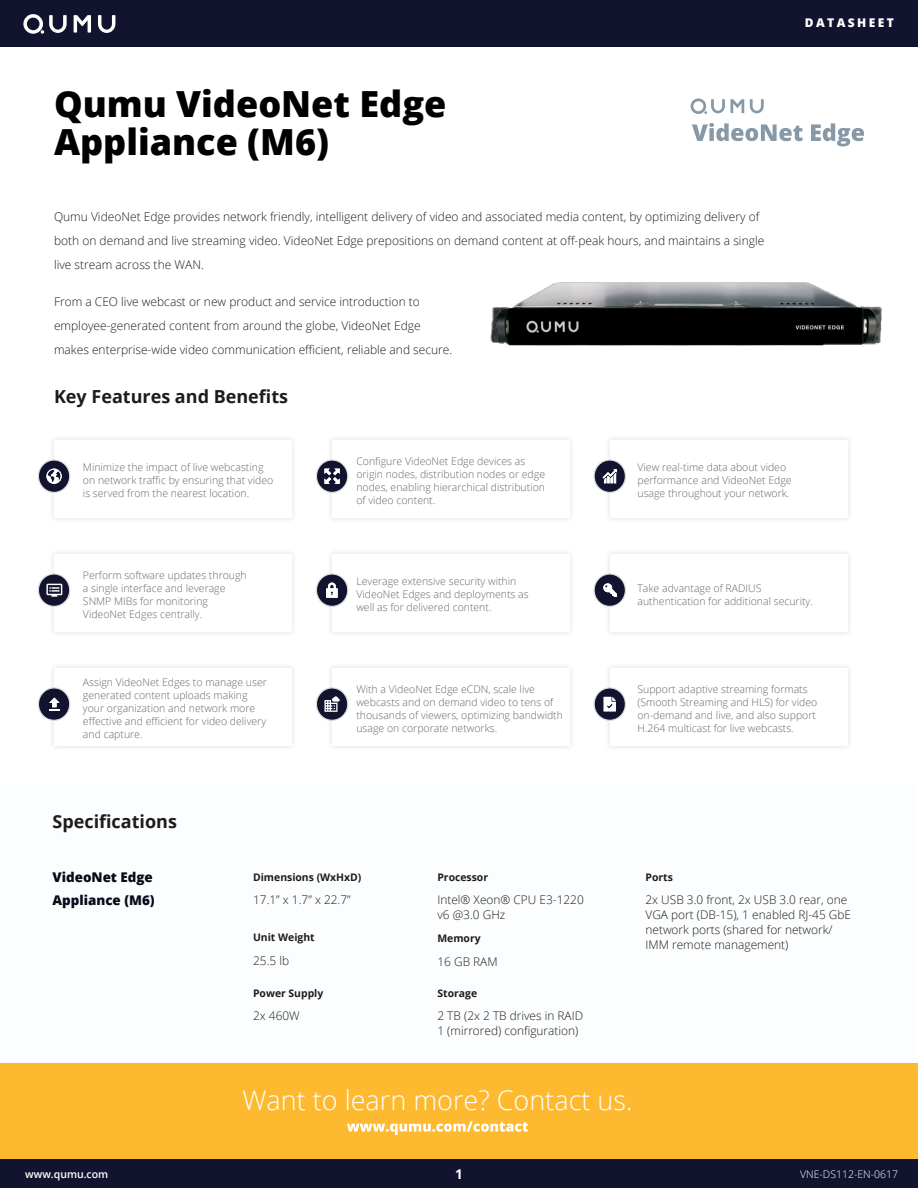
<style>
.page{position:relative;width:918px;height:1188px;background:#fff}
.page>*{position:absolute;margin:0;border:0;box-sizing:border-box;transform-origin:0 0}
.t1{font:800 36px/37.5px "Open Sans";color:#000}
.t2{font:300 27px "Open Sans";color:#fff}
.t3{font:700 18px "Open Sans";color:#1c1c1c}
.t4{font:700 13.5px "Open Sans";color:#fff}
.t5{font:800 13.35px/23.9px "Open Sans";color:#09091a}
.t6{font:300 12px/24px "Open Sans";color:#1c1c1c}
.t7{font:800 12px "Open Sans";letter-spacing:.2em;color:#fff}
.t8{font:300 11.85px/14.9px "Open Sans";color:#1c1c1c}
.t9{font:300 10.5px/13px "Open Sans";color:#61696f}
.t10{font:300 10.5px "Open Sans";color:#fff}
.t11{font:600 10.5px "Open Sans";color:#fff}
.t12{font:700 10.35px "Open Sans";color:#1c1c1c}
</style>
<div class="page">
<div style="left:0;top:1064px;width:918px;height:124px;background:#fdba31"></div>
<div style="left:0;top:0;width:918px;height:47px;background:#12142f"></div>
<div style="left:0;top:1159px;width:918px;height:29px;background:#12142f"></div>
<svg style="left:23px;top:14px;width:92px;height:20px"></svg>
<svg style="left:691px;top:98px;width:73px;height:16px"></svg>
<svg style="left:692px;top:123px;width:111px;height:18px"></svg>
<svg style="left:811px;top:123px;width:53px;height:23px"></svg>
<img style="left:490px;top:282px;width:392px;height:64px">
<div style="left:48px;top:434px;width:250px;height:90px;background:#f8f8f8"></div>
<div style="left:54px;top:440px;width:237px;height:78px;background:#fff"></div>
<div style="left:326px;top:434px;width:250px;height:90px;background:#f8f8f8"></div>
<div style="left:332px;top:440px;width:237px;height:78px;background:#fff"></div>
<div style="left:604px;top:434px;width:250px;height:90px;background:#f8f8f8"></div>
<div style="left:610px;top:440px;width:237px;height:78px;background:#fff"></div>
<div style="left:38px;top:460px;width:32px;height:32px;background:#12142f;border-radius:50%"></div>
<div style="left:38px;top:459px;width:32px;height:34px;border:1px solid #dadcdc;border-radius:50%"></div>
<svg style="left:316px;top:460px;width:32px;height:32px"></svg>
<div style="left:316px;top:459px;width:32px;height:34px;border:1px solid #dadcdc;border-radius:50%"></div>
<div style="left:594px;top:460px;width:31px;height:32px;background:#12142f;border-radius:50%"></div>
<div style="left:594px;top:459px;width:32px;height:34px;border:1px solid #dadcdc;border-radius:50%"></div>
<svg style="left:46px;top:469px;width:16px;height:15px"></svg>
<svg style="left:324px;top:469px;width:16px;height:15px"></svg>
<svg style="left:603px;top:469px;width:14px;height:14px"></svg>
<div style="left:48px;top:548px;width:250px;height:90px;background:#f8f8f8"></div>
<div style="left:54px;top:554px;width:237px;height:78px;background:#fff"></div>
<div style="left:326px;top:548px;width:250px;height:90px;background:#f8f8f8"></div>
<div style="left:332px;top:554px;width:237px;height:78px;background:#fff"></div>
<div style="left:604px;top:548px;width:250px;height:90px;background:#f8f8f8"></div>
<div style="left:610px;top:554px;width:237px;height:78px;background:#fff"></div>
<svg style="left:38px;top:574px;width:32px;height:32px"></svg>
<div style="left:38px;top:573px;width:32px;height:34px;border:1px solid #dadcdc;border-radius:50%"></div>
<div style="left:316px;top:574px;width:32px;height:32px;background:#12142f;border-radius:50%"></div>
<div style="left:316px;top:573px;width:32px;height:34px;border:1px solid #dadcdc;border-radius:50%"></div>
<div style="left:594px;top:574px;width:31px;height:32px;background:#12142f;border-radius:50%"></div>
<div style="left:594px;top:573px;width:32px;height:34px;border:1px solid #dadcdc;border-radius:50%"></div>
<svg style="left:46px;top:584px;width:16px;height:13px"></svg>
<svg style="left:326px;top:583px;width:12px;height:15px"></svg>
<svg style="left:603px;top:583px;width:14px;height:14px"></svg>
<div style="left:48px;top:662px;width:250px;height:90px;background:#f8f8f8"></div>
<div style="left:54px;top:668px;width:237px;height:78px;background:#fff"></div>
<div style="left:326px;top:662px;width:250px;height:90px;background:#f8f8f8"></div>
<div style="left:332px;top:668px;width:237px;height:78px;background:#fff"></div>
<div style="left:604px;top:662px;width:250px;height:90px;background:#f8f8f8"></div>
<div style="left:610px;top:668px;width:237px;height:78px;background:#fff"></div>
<div style="left:38px;top:688px;width:32px;height:32px;background:#12142f;border-radius:50%"></div>
<div style="left:38px;top:687px;width:32px;height:34px;border:1px solid #dadcdc;border-radius:50%"></div>
<div style="left:316px;top:688px;width:32px;height:32px;background:#12142f;border-radius:50%"></div>
<div style="left:316px;top:687px;width:32px;height:34px;border:1px solid #dadcdc;border-radius:50%"></div>
<div style="left:594px;top:688px;width:31px;height:32px;background:#12142f;border-radius:50%"></div>
<div style="left:594px;top:687px;width:32px;height:34px;border:1px solid #dadcdc;border-radius:50%"></div>
<svg style="left:49px;top:698px;width:11px;height:13px"></svg>
<svg style="left:324px;top:696px;width:16px;height:16px"></svg>
<svg style="left:604px;top:697px;width:12px;height:14px"></svg>
<svg style="left:347px;top:1121px;width:181px;height:14px"></svg>
<p class="t7" style="left:805px;top:13px;width:90px">DATASHEET</p>
<h1 class="t1" style="left:54px;top:84px;width:394px">Qumu VideoNet Edge<br>Appliance (M6)</h1>
<p class="t6" style="left:54px;top:204px;width:712px">Qumu VideoNet Edge provides network friendly, intelligent delivery of video and associated media content, by optimizing delivery of both on demand and live streaming video. VideoNet Edge prepositions on demand content at off-peak hours, and maintains a single live stream across the WAN.</p>
<p class="t6" style="left:54px;top:290px;width:400px">From a CEO live webcast or new product and service introduction to employee-generated content from around the globe, VideoNet Edge makes enterprise-wide video communication efficient, reliable and secure.</p>
<h3 class="t3" style="left:54px;top:384px;width:236px">Key Features and Benefits</h3>
<p class="t9" style="left:83px;top:461px;width:192px">Minimize the impact of live webcasting on network traffic by ensuring that video is served from the nearest location.</p>
<p class="t9" style="left:356px;top:454px;width:190px">Configure VideoNet Edge devices as origin nodes, distribution nodes or edge nodes, enabling hierarchical distribution of video content.</p>
<p class="t9" style="left:637px;top:461px;width:156px">View real-time data about video performance and VideoNet Edge usage throughout your network.</p>
<p class="t9" style="left:83px;top:568px;width:165px">Perform software updates through a single interface and leverage<br>SNMP MIBs for monitoring<br>VideoNet Edges centrally.</p>
<p class="t9" style="left:356px;top:574px;width:174px">Leverage extensive security within<br>VideoNet Edges and deployments as well as for delivered content.</p>
<p class="t9" style="left:637px;top:581px;width:177px">Take advantage of RADIUS authentication for additional security.</p>
<p class="t9" style="left:83px;top:675px;width:185px">Assign VideoNet Edges to manage user generated content uploads making your organization and network more effective and efficient for video delivery and capture.</p>
<p class="t9" style="left:356px;top:682px;width:208px">With a VideoNet Edge eCDN, scale live webcasts and on demand video to tens of thousands of viewers, optimizing bandwidth usage on corporate networks.</p>
<p class="t9" style="left:637px;top:682px;width:181px">Support adaptive streaming formats (Smooth Streaming and HLS) for video on-demand and live, and also support H.264 multicast for live webcasts.</p>
<h3 class="t3" style="left:52px;top:808px;width:126px">Specifications</h3>
<p class="t5" style="left:52px;top:864px;width:104px">VideoNet Edge<br>Appliance (M6)</p>
<p class="t12" style="left:253px;top:869px;width:110px">Dimensions (WxHxD)</p>
<p class="t8" style="left:253px;top:892px;width:99px">17.1” x 1.7” x 22.7”</p>
<p class="t12" style="left:253px;top:930px;width:63px">Unit Weight</p>
<p class="t8" style="left:253px;top:953px;width:38px">25.5 lb</p>
<p class="t12" style="left:253px;top:985px;width:72px">Power Supply</p>
<p class="t8" style="left:253px;top:1008px;width:48px">2x 460W</p>
<p class="t12" style="left:437px;top:869px;width:52px">Processor</p>
<p class="t8" style="left:437px;top:892px;width:148px">Intel® Xeon® CPU E3-1220 v6 @3.0 GHz</p>
<p class="t12" style="left:437px;top:931px;width:45px">Memory</p>
<p class="t8" style="left:437px;top:954px;width:62px">16 GB RAM</p>
<p class="t12" style="left:437px;top:985px;width:41px">Storage</p>
<p class="t8" style="left:437px;top:1008px;width:147px">2 TB (2x 2 TB drives in RAID<br>1 (mirrored) configuration)</p>
<p class="t12" style="left:646px;top:869px;width:29px">Ports</p>
<p class="t8" style="left:646px;top:892px;width:207px">2x USB 3.0 front, 2x USB 3.0 rear, one<br>VGA port (DB-15), 1 enabled RJ-45 GbE network ports (shared for network/<br>IMM remote management)</p>
<h2 class="t2" style="left:242px;top:1082px;width:392px">Want to learn more? Contact us.</h2>
<p class="t11" style="left:25px;top:1167px;width:85px">www.qumu.com</p>
<p class="t4" style="left:455px;top:1165px;width:9px">1</p>
<p class="t10" style="left:800px;top:1167px;width:100px">VNE-DS112-EN-0617</p>
</div>
